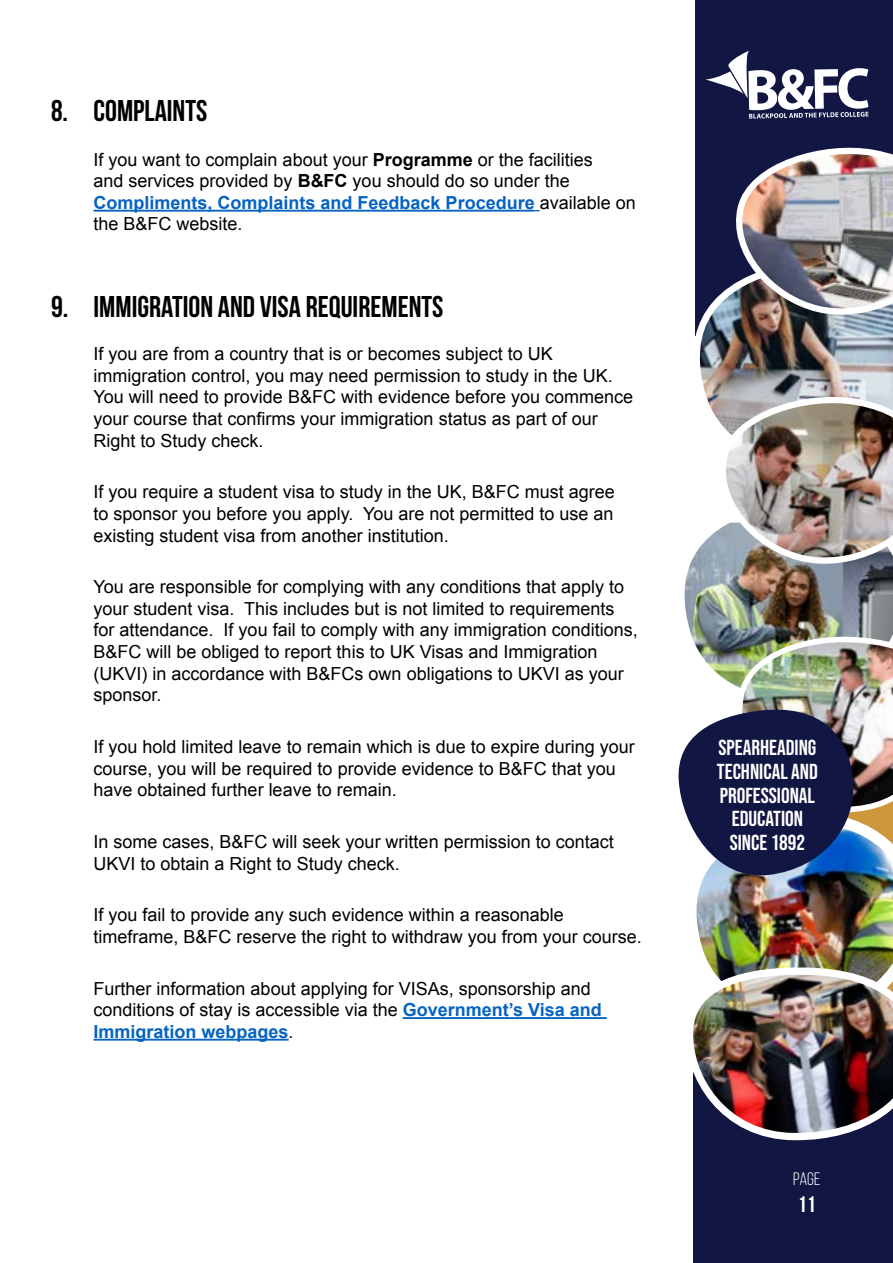
<style>
.page{position:relative;width:893px;height:1263px;background:#fff}
.page>*{position:absolute;margin:0;border:0;box-sizing:border-box;transform-origin:0 0}
.t1{font:700 30px "Bebas Neue";color:#000}
.t2{font:700 22.5px "Bebas Neue";color:#fff}
.t3{font:21.6px/23.7px "Bebas Neue";color:#fff;text-align:center}
.t4{font:18px/21.6px "Arial";color:#000}
.t5{font:18px "Bebas Neue";color:#fff}
.s1{font-weight:700}
.s2{font-weight:700;color:#0563c1}
</style>
<div class="page">
<div style="left:695px;top:0;width:198px;height:336px;background:#111643"></div>
<img style="left:695px;top:286px;width:198px;height:127px">
<div style="left:693px;top:1024px;width:200px;height:239px;background:#111643"></div>
<img style="left:684px;top:533px;width:209px;height:102px">
<img style="left:696px;top:882px;width:197px;height:83px">
<img style="left:693px;top:965px;width:200px;height:176px">
<img style="left:731px;top:147px;width:162px;height:173px">
<img style="left:714px;top:393px;width:179px;height:176px">
<img style="left:678px;top:635px;width:215px;height:247px">
<hr style="left:94px;top:210px;width:441px;height:2px;background:#0563c1">
<hr style="left:403px;top:1017px;width:204px;height:2px;background:#0563c1">
<hr style="left:94px;top:1039px;width:195px;height:1px;background:#0563c1">
<svg style="left:705px;top:51px;width:163px;height:68px"></svg>
<h1 class="t1" style="left:51px;top:95px;width:158px">8. COMPLAINTS</h1>
<p class="t4" style="left:94px;top:149px;width:544px">If you want to complain about your <span class="s1">Programme</span> or the facilities<br>and services provided by <span class="s1">B&amp;FC</span> you should do so under the <span class="s2">Compliments, Complaints and Feedback Procedure</span> available on the B&amp;FC website.</p>
<h1 class="t1" style="left:51px;top:291px;width:394px">9. IMMIGRATION AND VISA REQUIREMENTS</h1>
<p class="t4" style="left:94px;top:343px;width:541px">If you are from a country that is or becomes subject to UK immigration control, you may need permission to study in the UK.<br>You will need to provide B&amp;FC with evidence before you commence your course that confirms your immigration status as part of our Right to Study check.</p>
<p class="t4" style="left:94px;top:481px;width:523px;text-align:justify">If you require a student visa to study in the UK, B&amp;FC must agree to sponsor you before you apply. You are not permitted to use an existing student visa from another institution.</p>
<p class="t4" style="left:94px;top:576px;width:546px">You are responsible for complying with any conditions that apply to your student visa. This includes but is not limited to requirements for attendance. If you fail to comply with any immigration conditions, B&amp;FC will be obliged to report this to UK Visas and Immigration (UKVI) in accordance with B&amp;FCs own obligations to UKVI as your sponsor.</p>
<p class="t4" style="left:94px;top:736px;width:543px">If you hold limited leave to remain which is due to expire during your course, you will be required to provide evidence to B&amp;FC that you have obtained further leave to remain.</p>
<p class="t4" style="left:94px;top:831px;width:522px">In some cases, B&amp;FC will seek your written permission to contact<br>UKVI to obtain a Right to Study check.</p>
<p class="t4" style="left:94px;top:904px;width:550px">If you fail to provide any such evidence within a reasonable timeframe, B&amp;FC reserve the right to withdraw you from your course.</p>
<p class="t4" style="left:94px;top:977px;width:510px">Further information about applying for VISAs, sponsorship and conditions of stay is accessible via the <span class="s2">Government’s Visa and<br>Immigration webpages</span>.</p>
<p class="t3" style="left:717px;top:736px;width:102px">SPEARHEADING<br>TECHNICAL AND<br>PROFESSIONAL<br>EDUCATION<br>SINCE 1892</p>
<p class="t5" style="left:793px;top:1169px;width:29px">Page</p>
<p class="t2" style="left:798px;top:1191px;width:19px">11</p>
</div>
